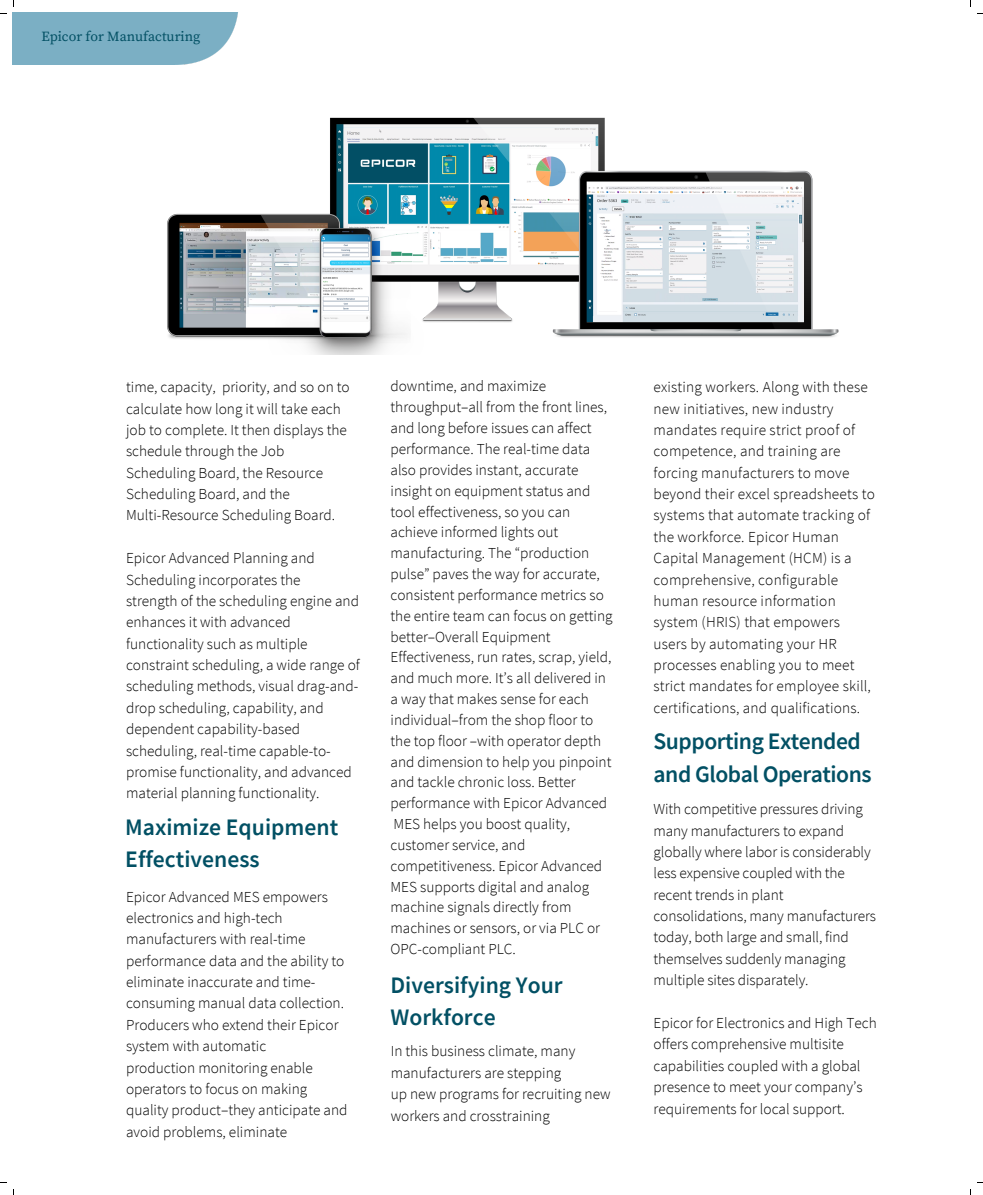
<style>
.page{position:relative;width:983px;height:1195px;background:#fff}
.page>*{position:absolute;margin:0;border:0;box-sizing:border-box;transform-origin:0 0}
.t1{font:600 23.62px/32.3px "Source Sans Pro";color:#025064}
.t2{font:600 23.62px/32.6px "Source Sans Pro";letter-spacing:-.02em;color:#025064}
.t3{font:300 15.3px/21.4px "Source Sans Pro";color:#000}
.t4{font:13.88px "Source Serif Pro";color:#025064}
</style>
<div class="page">
<img style="left:167px;top:117px;width:672px;height:238px">
<div style="left:12px;top:13px;width:226px;height:51px;background:#7bafc4"></div>
<p class="t4" style="left:41px;top:29px;width:160px">Epicor for Manufacturing</p>
<p class="t3" style="left:126px;top:376px;width:225px">time, capacity, priority, and so on to calculate how long it will take each job to complete. It then displays the schedule through the Job</p>
<p class="t3" style="left:126px;top:462px;width:198px">Scheduling Board, the Resource<br>Scheduling Board, and the</p>
<p class="t3" style="left:126px;top:504px;width:211px">Multi-Resource Scheduling Board.</p>
<p class="t3" style="left:126px;top:547px;width:190px">Epicor Advanced Planning and<br>Scheduling incorporates the</p>
<p class="t3" style="left:126px;top:590px;width:235px">strength of the scheduling engine and enhances it with advanced functionality such as multiple constraint scheduling, a wide range of scheduling methods, visual drag-and&shy;drop scheduling, capability, and dependent capability-based</p>
<p class="t3" style="left:126px;top:739px;width:227px">scheduling, real-time capable-to&shy;promise functionality, and advanced material planning functionality.</p>
<p class="t1" style="left:125px;top:811px;width:214px">Maximize Equipment<br>Effectiveness</p>
<p class="t3" style="left:126px;top:885px;width:220px">Epicor Advanced MES empowers electronics and high-tech manufacturers with real-time performance data and the ability to eliminate inaccurate and time&shy;consuming manual data collection.</p>
<p class="t3" style="left:126px;top:1014px;width:214px">Producers who extend their Epicor system with automatic</p>
<p class="t3" style="left:126px;top:1056px;width:188px">production monitoring enable operators to focus on making</p>
<p class="t3" style="left:126px;top:1099px;width:223px">quality product–they anticipate and avoid problems, eliminate</p>
<p class="t3" style="left:390px;top:376px;width:218px;line-height:20.9px">downtime, and maximize throughput–all from the front lines,</p>
<p class="t3" style="left:390px;top:417px;width:224px;line-height:20.9px">and long before issues can affect performance. The real-time data also provides instant, accurate insight on equipment status and tool effectiveness, so you can achieve informed lights out manufacturing. The “production pulse” paves the way for accurate, consistent performance metrics so the entire team can focus on getting better–Overall Equipment</p>
<p class="t3" style="left:390px;top:646px;width:222px;line-height:20.9px">Effectiveness, run rates, scrap, yield, and much more. It’s all delivered in a way that makes sense for each individual–from the shop floor to the top floor –with operator depth and dimension to help you pinpoint and tackle chronic loss. Better</p>
<p class="t3" style="left:390px;top:792px;width:218px;line-height:20.9px">performance with Epicor Advanced<br>MES helps you boost quality,</p>
<p class="t3" style="left:390px;top:834px;width:213px;line-height:20.9px">customer service, and competitiveness. Epicor Advanced<br>MES supports digital and analog machine signals directly from</p>
<p class="t3" style="left:390px;top:917px;width:211px;line-height:20.9px">machines or sensors, or via PLC or<br>OPC-compliant PLC.</p>
<p class="t1" style="left:390px;top:969px;width:174px">Diversifying Your<br>Workforce</p>
<p class="t3" style="left:390px;top:1040px;width:186px">In this business climate, many manufacturers are stepping</p>
<p class="t3" style="left:390px;top:1083px;width:221px">up new programs for recruiting new workers and crosstraining</p>
<p class="t3" style="left:653px;top:376px;width:223px">existing workers. Along with these new initiatives, new industry mandates require strict proof of competence, and training are forcing manufacturers to move beyond their excel spreadsheets to systems that automate tracking of the workforce. Epicor Human<br>Capital Management (HCM) is a</p>
<p class="t3" style="left:653px;top:568px;width:186px">comprehensive, configurable human resource information</p>
<p class="t3" style="left:653px;top:611px;width:188px">system (HRIS) that empowers users by automating your HR</p>
<p class="t3" style="left:653px;top:654px;width:219px">processes enabling you to meet strict mandates for employee skill, certifications, and qualifications.</p>
<p class="t2" style="left:653px;top:725px;width:220px">Supporting Extended and Global Operations</p>
<p class="t3" style="left:653px;top:798px;width:224px">With competitive pressures driving many manufacturers to expand globally where labor is considerably less expensive coupled with the recent trends in plant consolidations, many manufacturers today, both large and small, find themselves suddenly managing multiple sites disparately.</p>
<p class="t3" style="left:653px;top:1012px;width:225px">Epicor for Electronics and High Tech offers comprehensive multisite capabilities coupled with a global presence to meet your company’s requirements for local support.</p>
</div>
